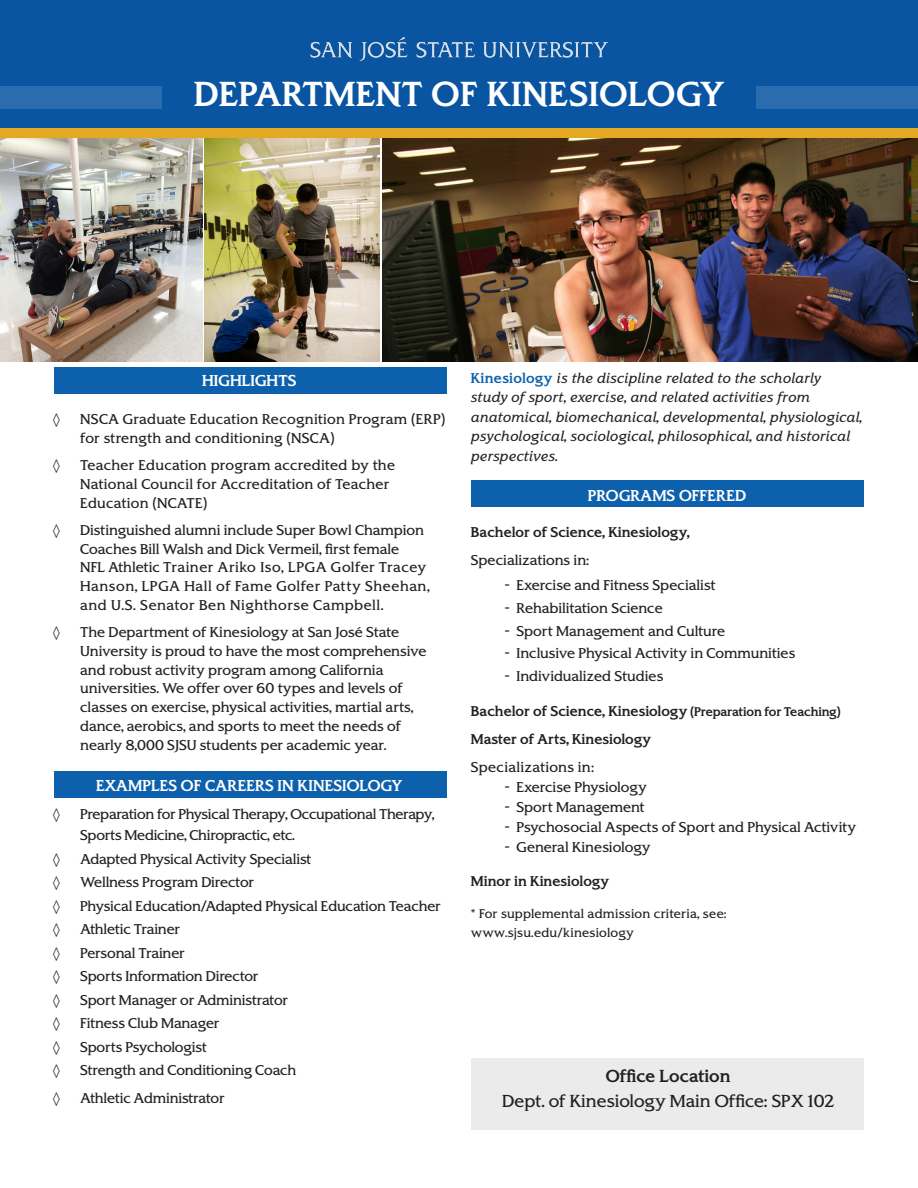
<style>
.page{position:relative;width:918px;height:1188px;background:#fff}
.page>*{position:absolute;margin:0;border:0;box-sizing:border-box;transform-origin:0 0}
.t1{font:700 33px "SJSU Spartan";letter-spacing:.02em;color:#fff}
.t2{font:16.5px "SJSU Spartan";color:#231f20}
.t3{font:700 16.5px "SJSU Spartan";color:#231f20}
.t4{font:700 15px "SJSU Spartan";color:#fff}
.t5{font:13.5px/18.9px "SJSU Spartan";color:#231f20}
.t6{font:italic 13.5px/19.5px "SJSU Spartan";letter-spacing:.02em;color:#231f20}
.t7{font:13.5px/18.8px "SJSU Spartan";letter-spacing:.02em;color:#231f20}
.t8{font:700 13.5px/28.5px "SJSU Spartan";color:#231f20}
.t9{font:13.5px/21px "SJSU Spartan";letter-spacing:-.025em;color:#231f20}
.t10{font:12px/19.5px "SJSU Spartan";letter-spacing:.02em;color:#231f20}
.s1{font-weight:700;font-style:normal;color:#0d60ab}
.s2{font-weight:400}
.s3{font-size:12px}
</style>
<div class="page">
<div style="left:54px;top:772px;width:392px;height:26px;background:#0d60ab"></div>
<img style="left:0;top:137px;width:203px;height:225px">
<img style="left:205px;top:138px;width:175px;height:224px">
<div style="left:0;top:0;width:918px;height:129px;background:#0a55a2"></div>
<div style="left:1px;top:128px;width:917px;height:10px;background:#e4a922"></div>
<img style="left:311px;top:37px;width:297px;height:23px">
<div style="left:0;top:86px;width:162px;height:22px;background:#2b6cae"></div>
<div style="left:756px;top:86px;width:162px;height:22px;background:#2b6cae"></div>
<img style="left:383px;top:138px;width:535px;height:224px">
<div style="left:471px;top:480px;width:392px;height:27px;background:#0d60ab"></div>
<div style="left:472px;top:1059px;width:392px;height:71px;background:#ecebeb"></div>
<div style="left:54px;top:368px;width:392px;height:26px;background:#0d60ab"></div>
<p class="t1" style="left:194px;top:72px;width:532px">DEPARTMENT OF KINESIOLOGY</p>
<p class="t4" style="left:202px;top:370px;width:96px">HIGHLIGHTS</p>
<p class="t7" style="left:80px;top:410px;width:367px">NSCA Graduate Education Recognition Program (ERP) for strength and conditioning (NSCA)</p>
<p class="t7" style="left:80px;top:456px;width:316px">Teacher Education program accredited by the<br>National Council for Accreditation of Teacher<br>Education (NCATE)</p>
<p class="t5" style="left:80px;top:521px;width:351px">Distinguished alumni include Super Bowl Champion Coaches Bill Walsh and Dick Vermeil, first female<br>NFL Athletic Trainer Ariko Iso, LPGA Golfer Tracey Hanson, LPGA Hall of Fame Golfer Patty Sheehan, and U.S. Senator Ben Nighthorse Campbell.</p>
<p class="t5" style="left:80px;top:623px;width:348px">The Department of Kinesiology at San José State University is proud to have the most comprehensive and robust activity program among California universities. We offer over 60 types and levels of classes on exercise, physical activities, martial arts, dance, aerobics, and sports to meet the needs of nearly 8,000 SJSU students per academic year.</p>
<p class="t4" style="left:96px;top:776px;width:308px">EXAMPLES OF CAREERS IN KINESIOLOGY</p>
<p class="t9" style="left:80px;top:804px;width:356px">Preparation for Physical Therapy, Occupational Therapy,<br>Sports Medicine, Chiropractic, etc.</p>
<p class="t5" style="left:80px;top:849px;width:233px">Adapted Physical Activity Specialist</p>
<p class="t5" style="left:80px;top:873px;width:175px">Wellness Program Director</p>
<p class="t5" style="left:80px;top:896px;width:362px">Physical Education/Adapted Physical Education Teacher</p>
<p class="t5" style="left:80px;top:920px;width:101px">Athletic Trainer</p>
<p class="t5" style="left:80px;top:943px;width:106px">Personal Trainer</p>
<p class="t5" style="left:80px;top:967px;width:180px">Sports Information Director</p>
<p class="t5" style="left:80px;top:991px;width:209px">Sport Manager or Administrator</p>
<p class="t5" style="left:80px;top:1014px;width:141px">Fitness Club Manager</p>
<p class="t5" style="left:80px;top:1038px;width:128px">Sports Psychologist</p>
<p class="t5" style="left:80px;top:1061px;width:218px">Strength and Conditioning Coach</p>
<p class="t5" style="left:80px;top:1089px;width:146px">Athletic Administrator</p>
<p class="t6" style="left:471px;top:368px;width:393px"><span class="s1">Kinesiology</span> is the discipline related to the scholarly<br>study of sport, exercise, and related activities from anatomical, biomechanical, developmental, physiological, psychological, sociological, philosophical, and historical perspectives.</p>
<p class="t4" style="left:588px;top:486px;width:160px">PROGRAMS OFFERED</p>
<p class="t8" style="left:471px;top:518px;width:221px">Bachelor of Science, Kinesiology,<br><span class="s2">Specializations in:</span></p>
<p class="t5" style="left:505px;top:575px;width:212px">- Exercise and Fitness Specialist</p>
<p class="t5" style="left:505px;top:598px;width:159px">- Rehabilitation Science</p>
<p class="t5" style="left:505px;top:621px;width:222px">- Sport Management and Culture</p>
<p class="t5" style="left:505px;top:644px;width:292px">- Inclusive Physical Activity in Communities</p>
<p class="t5" style="left:505px;top:667px;width:160px">- Individualized Studies</p>
<p class="t8" style="left:471px;top:696px;width:371px">Bachelor of Science, Kinesiology <span class="s3">(Preparation for Teaching)</span></p>
<p class="t8" style="left:471px;top:724px;width:182px">Master of Arts, Kinesiology<br><span class="s2">Specializations in:</span></p>
<p class="t5" style="left:505px;top:778px;width:144px">- Exercise Physiology</p>
<p class="t5" style="left:505px;top:798px;width:141px">- Sport Management</p>
<p class="t5" style="left:505px;top:817px;width:353px">- Psychosocial Aspects of Sport and Physical Activity</p>
<p class="t5" style="left:505px;top:837px;width:147px">- General Kinesiology</p>
<p class="t8" style="left:471px;top:867px;width:140px">Minor in Kinesiology</p>
<p class="t10" style="left:471px;top:904px;width:257px">* For supplemental admission criteria, see: www.sjsu.edu/kinesiology</p>
<p class="t3" style="left:606px;top:1065px;width:126px">Office Location</p>
<p class="t2" style="left:502px;top:1091px;width:333px">Dept. of Kinesiology Main Office: SPX 102</p>
</div>
